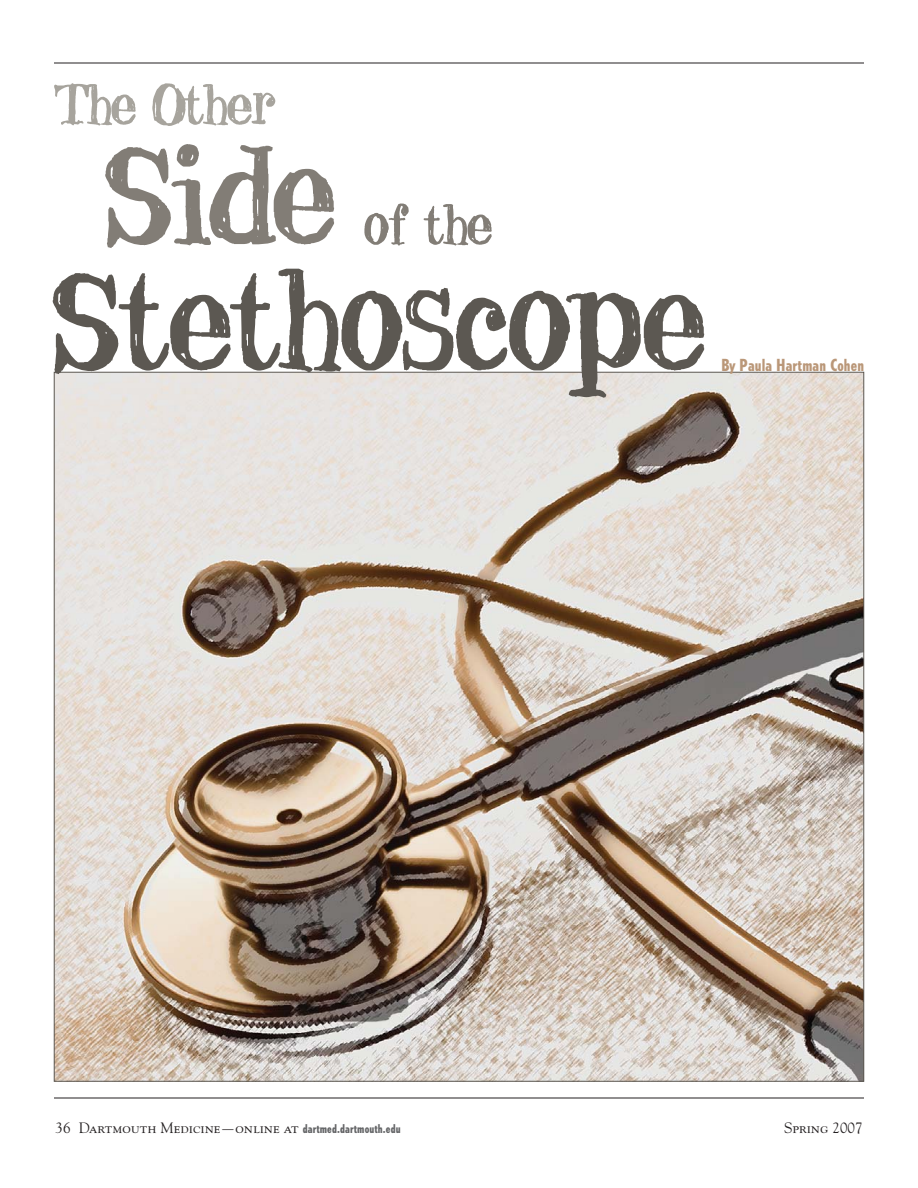
<style>
.page{position:relative;width:918px;height:1188px;background:#fff}
.page>*{position:absolute;margin:0;border:0;box-sizing:border-box;transform-origin:0 0}
.t1{font:135px "Blue Century";letter-spacing:.005em;color:#5c5852}
.t2{font:135px "Blue Century";color:#827d76}
.t3{font:54px "Blue Century";color:#a7a49d}
.t4{font:54px "Blue Century";color:#827d76}
.t5{font:800 condensed 16.5px "Tempo";letter-spacing:.01em;color:#ba9778}
.t6{font:15px "Goudy SC";color:#231f20}
.s1{font-family:"Goudy"}
.s2{font-family:"Tempo";font-weight:800;font-stretch:condensed;font-size:12px;color:#636466}
</style>
<div class="page">
<hr style="left:54px;top:1098px;width:810px;height:1px;background:#231f20">
<hr style="left:54px;top:63px;width:810px;height:1px;background:#231f20">
<img style="left:56px;top:374px;width:806px;height:705px">
<h2 class="t3" style="left:54px;top:85px;width:222px">The Other</h2>
<h1 class="t2" style="left:106px;top:146px;width:230px">Side</h1>
<h2 class="t4" style="left:364px;top:205px;width:129px">of the</h2>
<h1 class="t1" style="left:54px;top:272px;width:653px">Stethoscope</h1>
<p class="t5" style="left:721px;top:358px;width:144px">By Paula Hartman Cohen</p>
<p class="t6" style="left:56px;top:1119px;width:347px"><span class="s1">36</span> Dartmouth Medicine—online at <span class="s2">dartmed.dartmouth.edu</span></p>
<p class="t6" style="left:784px;top:1119px;width:80px">Spring <span class="s1">2007</span></p>
</div>
